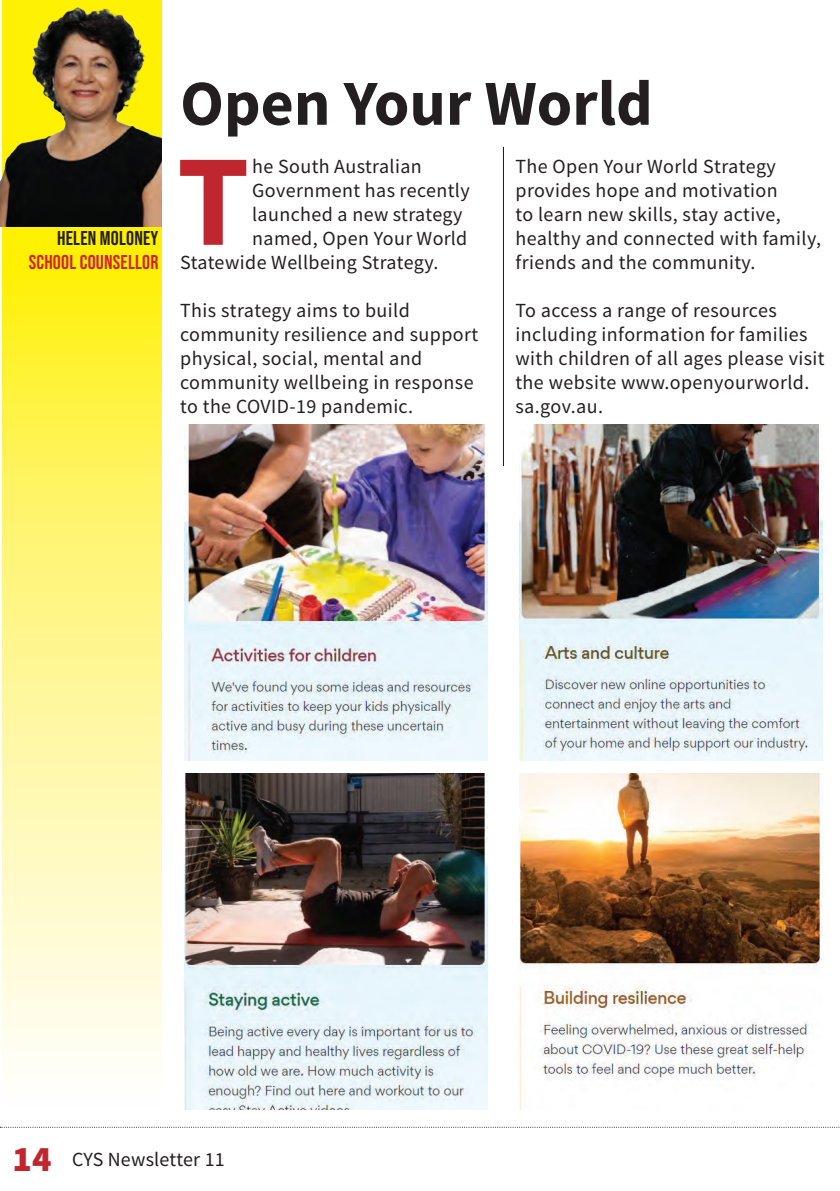
<style>
.page{position:relative;width:840px;height:1191px;background:#fff}
.page>*{position:absolute;margin:0;border:0;box-sizing:border-box;transform-origin:0 0}
.t1{font:130.4px "Source Sans Variable";color:#c0262d}
.t2{font:700 64px "Source Sans Pro";color:#231f20}
.t3{font:20px/24px "Source Sans Pro";letter-spacing:.02em;color:#231f20}
.t4{font:20px "Source Sans Variable";letter-spacing:.04em;color:#231f20}
.t5{font:20px "Bebas Neue";letter-spacing:.01em;color:#d1232a}
.t6{font:20px "Bebas Neue";letter-spacing:.01em;color:#231f20}
.s1{font-weight:900;font-size:36px;color:#c0262d}
</style>
<div class="page">
<svg style="left:0;top:1126px;width:840px;height:1px"></svg>
<svg style="left:3px;top:0;width:158px;height:1067px;background:#fff686"></svg>
<img style="left:0;top:1px;width:161px;height:226px">
<hr style="left:502px;top:147px;width:1px;height:319px;background:#231f20">
<img style="left:184px;top:424px;width:303px;height:336px">
<img style="left:184px;top:773px;width:303px;height:336px">
<img style="left:519px;top:424px;width:303px;height:336px">
<img style="left:519px;top:773px;width:303px;height:336px">
<p class="t6" style="left:57px;top:226px;width:103px">HELEN MOLONEY</p>
<p class="t5" style="left:29px;top:250px;width:131px">SCHOOL COUNSELLOR</p>
<h2 class="t2" style="left:180px;top:62px;width:474px">Open Your World</h2>
<h1 class="t1" style="left:177px;top:123px;width:69px">T</h1>
<p class="t4" style="left:252px;top:154px;width:171px">he South Australian</p>
<p class="t3" style="left:515px;top:154px;width:307px">The Open Your World Strategy provides hope and motivation<br>to learn new skills, stay active, healthy and connected with family, friends and the community.</p>
<p class="t3" style="left:515px;top:298px;width:310px">To access a range of resources including information for families with children of all ages please visit the website www.openyourworld. sa.gov.au.</p>
<p class="t4" style="left:252px;top:178px;width:218px">Government has recently</p>
<p class="t4" style="left:252px;top:202px;width:211px">launched a new strategy</p>
<p class="t4" style="left:252px;top:226px;width:216px">named, Open Your World</p>
<p class="t4" style="left:180px;top:250px;width:259px">Statewide Wellbeing Strategy.</p>
<p class="t3" style="left:180px;top:298px;width:299px">This strategy aims to build community resilience and support physical, social, mental and community wellbeing in response to the COVID-19 pandemic.</p>
<p class="t3" style="left:13px;top:1147px;width:214px"><span class="s1">14</span> CYS Newsletter 11</p>
</div>
